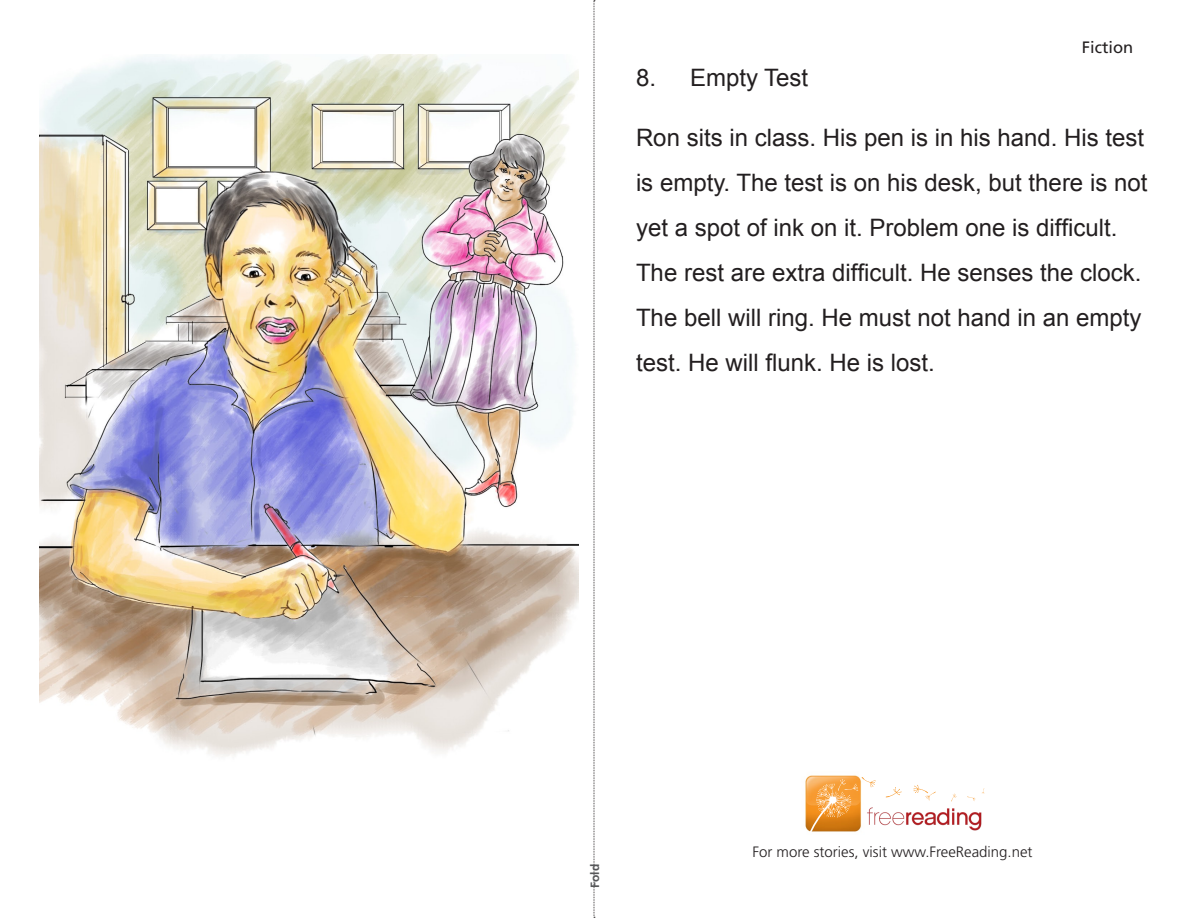
<style>
.page{position:relative;width:1188px;height:918px;background:#fff}
.page>*{position:absolute;margin:0;border:0;box-sizing:border-box;transform-origin:0 0}
.t1{font:24px/45px "Arial";color:#231f20}
.t2{font:16.5px "Frutiger LT Std";color:#231f20}
.t3{font:300 15px "Frutiger LT Std";color:#231f20}
.t4{font:700 12px "Frutiger LT Std";color:#57585a}
</style>
<div class="page">
<svg style="left:594px;top:0;width:1px;height:918px"></svg>
<img style="left:876px;top:808px;width:106px;height:23px">
<img style="left:805px;top:775px;width:54px;height:56px">
<svg style="left:809px;top:777px;width:67px;height:55px"></svg>
<svg style="left:951px;top:794px;width:6px;height:8px"></svg>
<svg style="left:885px;top:787px;width:17px;height:11px"></svg>
<svg style="left:914px;top:785px;width:22px;height:15px"></svg>
<svg style="left:967px;top:797px;width:8px;height:4px"></svg>
<img style="left:39px;top:54px;width:540px;height:703px">
<p class="t2" style="left:1082px;top:38px;width:53px">Fiction</p>
<p class="t1" style="left:636px;top:56px;width:174px">8. Empty Test</p>
<p class="t1" style="left:636px;top:116px;width:513px">Ron sits in class. His pen is in his hand. His test is empty. The test is on his desk, but there is not yet a spot of ink on it. Problem one is difficult.<br>The rest are extra difficult. He senses the clock.<br>The bell will ring. He must not hand in an empty test. He will flunk. He is lost.</p>
<p class="t4" style="left:588px;top:888px;width:26px;rotate:-90deg">Fold</p>
<p class="t3" style="left:752px;top:844px;width:282px">For more stories, visit www.FreeReading.net</p>
</div>
